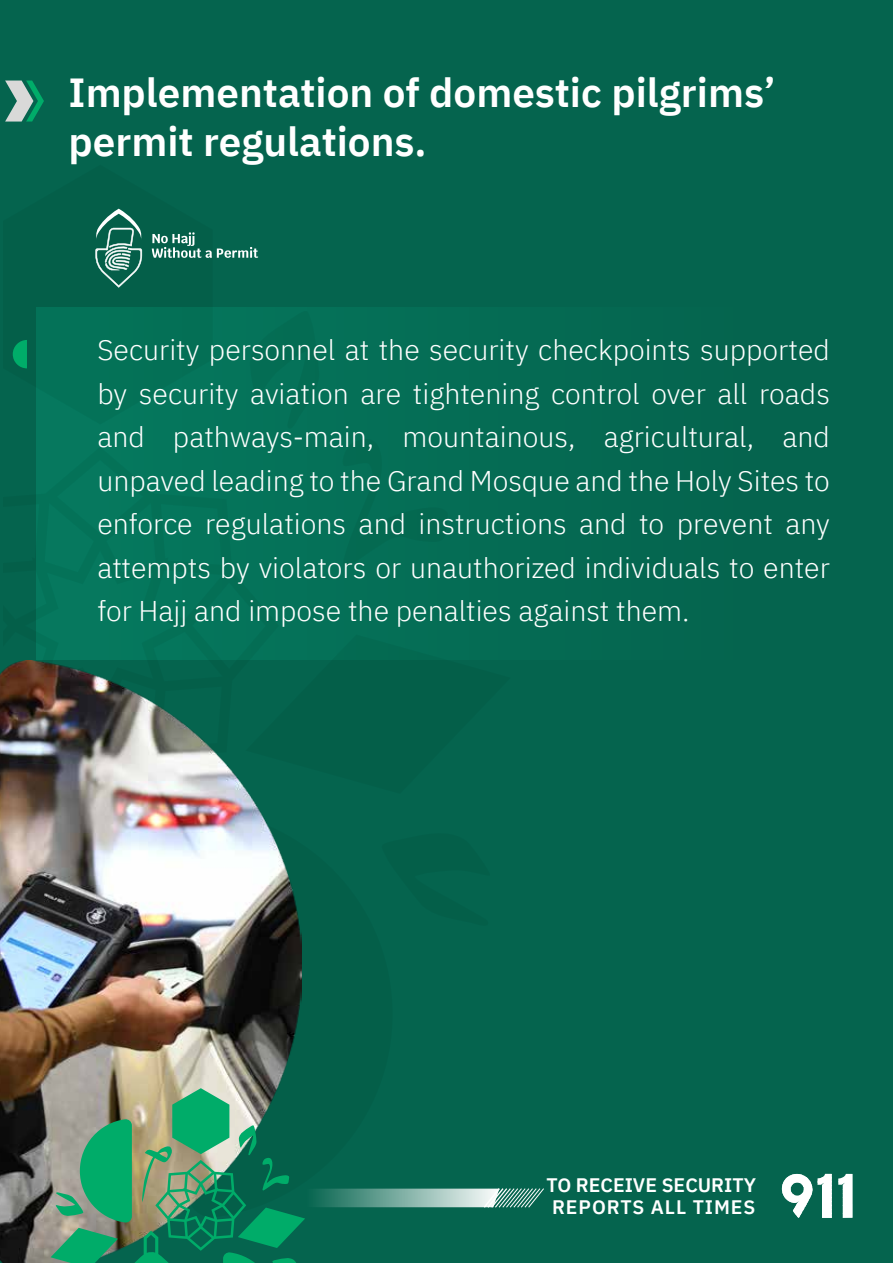
<style>
.page{position:relative;width:893px;height:1263px;background:#05644e}
.page>*{position:absolute;margin:0;border:0;box-sizing:border-box;transform-origin:0 0}
.t1{font:600 40.5px/48.6px "IBM Plex Sans Arabic";color:#fff}
.t2{font:300 28.5px/43.5px "IBM Plex Sans Arabic";color:#fff;text-align:justify}
.t3{font:600 19.5px/22.5px "IBM Plex Sans Arabic";color:#fff}
</style>
<div class="page">
<svg style="left:5px;top:81px;width:39px;height:41px"></svg>
<svg style="left:781px;top:1173px;width:72px;height:45px"></svg>
<div style="left:36px;top:307px;width:740px;height:353px;background:#056d55"></div>
<svg style="left:13px;top:340px;width:14px;height:28px"></svg>
<img style="left:4px;top:635px;width:540px;height:628px">
<svg style="left:95px;top:209px;width:47px;height:79px"></svg>
<svg style="left:152px;top:232px;width:106px;height:26px"></svg>
<h1 class="t1" style="left:69px;top:69px;width:709px">Implementation of domestic pilgrims’ permit regulations.</h1>
<p class="t2" style="left:97px;top:329px;width:734px">Security personnel at the security checkpoints supported by security aviation are tightening control over all roads and pathways-main, mountainous, agricultural, and unpaved leading to the Grand Mosque and the Holy Sites to enforce regulations and instructions and to prevent any attempts by violators or unauthorized individuals to enter for Hajj and impose the penalties against them.</p>
<p class="t3" style="left:546px;top:1174px;width:211px">TO RECEIVE SECURITY<br>REPORTS ALL TIMES</p>
</div>
